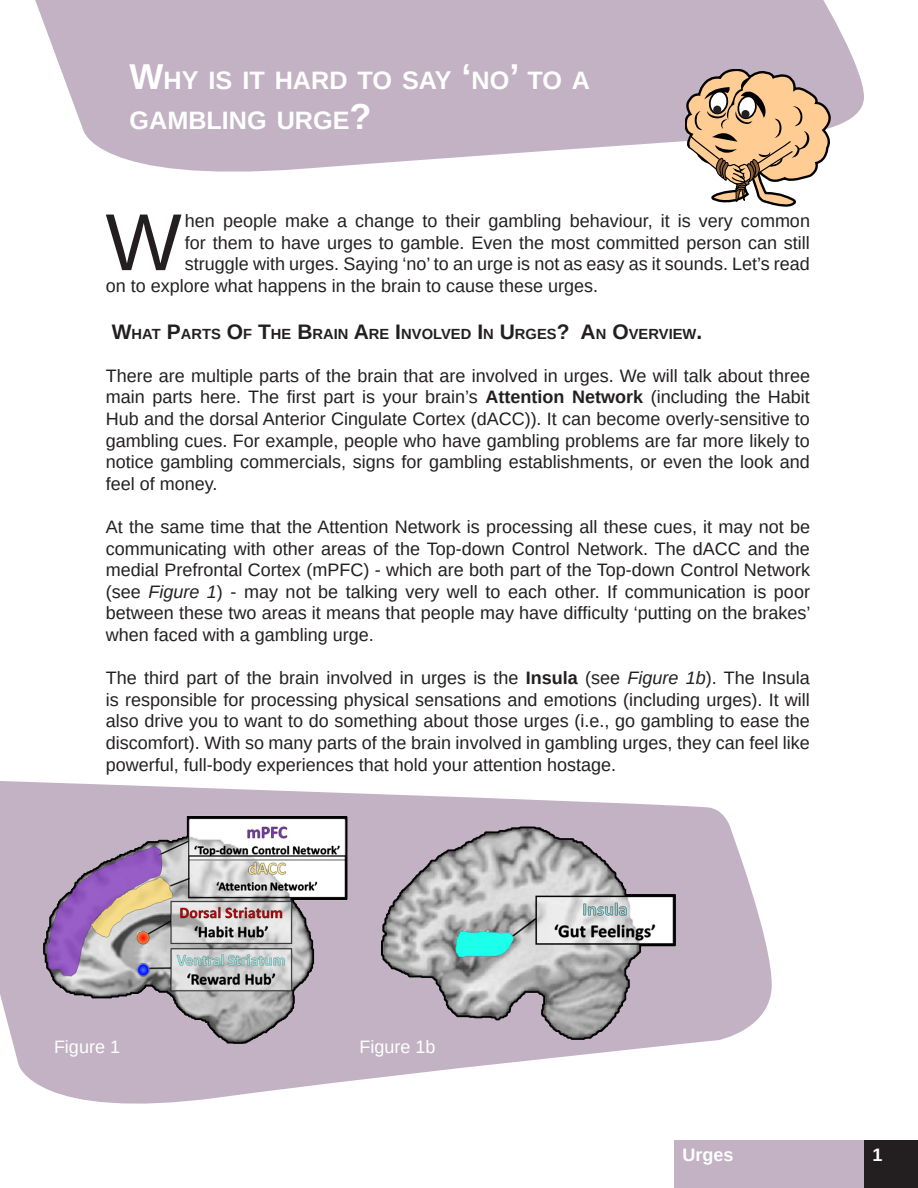
<style>
.page{position:relative;width:918px;height:1188px;background:#fff}
.page>*{position:absolute;margin:0;border:0;box-sizing:border-box;transform-origin:0 0}
.t1{font:80.85px "Arimo";color:#231f20}
.t2{font:700 25.2px "Arimo";color:#fff}
.t3{font:18px/21.6px "Arimo";color:#231f20;text-align:justify}
.t4{font:18px "Arimo";color:#fff}
.t5{font:700 18px "Arimo";color:#fff}
.t6{font:700 14.7px "Arimo";letter-spacing:.005em;color:#231f20}
.s1{font-size:36px}
.s2{font-size:21px}
.s3{font-weight:700}
.s4{font-style:italic}
</style>
<div class="page">
<svg style="left:35px;top:0;width:829px;height:172px;background:#c9bccb"></svg>
<div style="left:674px;top:1140px;width:190px;height:48px;background:#c2b2c4"></div>
<div style="left:864px;top:1140px;width:54px;height:48px;background:#231f20"></div>
<svg style="left:0;top:781px;width:772px;height:300px;fill:#c2b2c4"></svg>
<img style="left:33px;top:781px;width:653px;height:323px">
<svg style="left:686px;top:70px;width:145px;height:137px"></svg>
<p class="t2" style="left:130px;top:63px;width:462px"><span class="s1">W</span>HY IS IT HARD TO SAY <span class="s1">‘</span>NO<span class="s1">’</span> TO A</p>
<p class="t2" style="left:130px;top:103px;width:243px">GAMBLING URGE<span class="s1">?</span></p>
<p class="t1" style="left:105px;top:191px;width:78px">W</p>
<p class="t3" style="left:185px;top:210px;width:627px">hen people make a change to their gambling behaviour, it is very common</p>
<p class="t3" style="left:185px;top:232px;width:626px">for them to have urges to gamble. Even the most committed person can still</p>
<p class="t3" style="left:185px;top:253px;width:626px">struggle with urges. Saying ‘no’ to an urge is not as easy as it sounds. Let’s read</p>
<p class="t3" style="left:106px;top:275px;width:494px">on to explore what happens in the brain to cause these urges.</p>
<p class="t6" style="left:112px;top:323px;width:592px"><span class="s2">W</span>HAT <span class="s2">P</span>ARTS <span class="s2">O</span>F <span class="s2">T</span>HE <span class="s2">B</span>RAIN <span class="s2">A</span>RE <span class="s2">I</span> NVOLVED <span class="s2">I</span> N <span class="s2">U</span>RGES<span class="s2">? A</span>N <span class="s2">O</span>VERVIEW<span class="s2">.</span></p>
<p class="t3" style="left:106px;top:365px;width:706px">There are multiple parts of the brain that are involved in urges. We will talk about three main parts here. The first part is your brain’s <span class="s3">Attention Network</span> (including the Habit Hub and the dorsal Anterior Cingulate Cortex (dACC)). It can become overly-sensitive to gambling cues. For example, people who have gambling problems are far more likely to notice gambling commercials, signs for gambling establishments, or even the look and feel of money.</p>
<p class="t3" style="left:106px;top:516px;width:706px">At the same time that the Attention Network is processing all these cues, it may not be communicating with other areas of the Top-down Control Network. The dACC and the medial Prefrontal Cortex (mPFC) - which are both part of the Top-down Control Network (see <span class="s4">Figure 1</span>) - may not be talking very well to each other. If communication is poor between these two areas it means that people may have difficulty ‘putting on the brakes’ when faced with a gambling urge.</p>
<p class="t3" style="left:106px;top:667px;width:706px">The third part of the brain involved in urges is the <span class="s3">Insula</span> (see <span class="s4">Figure 1b</span>). The Insula is responsible for processing physical sensations and emotions (including urges). It will also drive you to want to do something about those urges (i.e., go gambling to ease the discomfort). With so many parts of the brain involved in gambling urges, they can feel like powerful, full-body experiences that hold your attention hostage.</p>
<p class="t4" style="left:54px;top:1035px;width:68px">Figure 1</p>
<p class="t4" style="left:360px;top:1035px;width:78px">Figure 1b</p>
<p class="t5" style="left:683px;top:1142px;width:53px">Urges</p>
<p class="t5" style="left:873px;top:1142px;width:12px">1</p>
</div>
